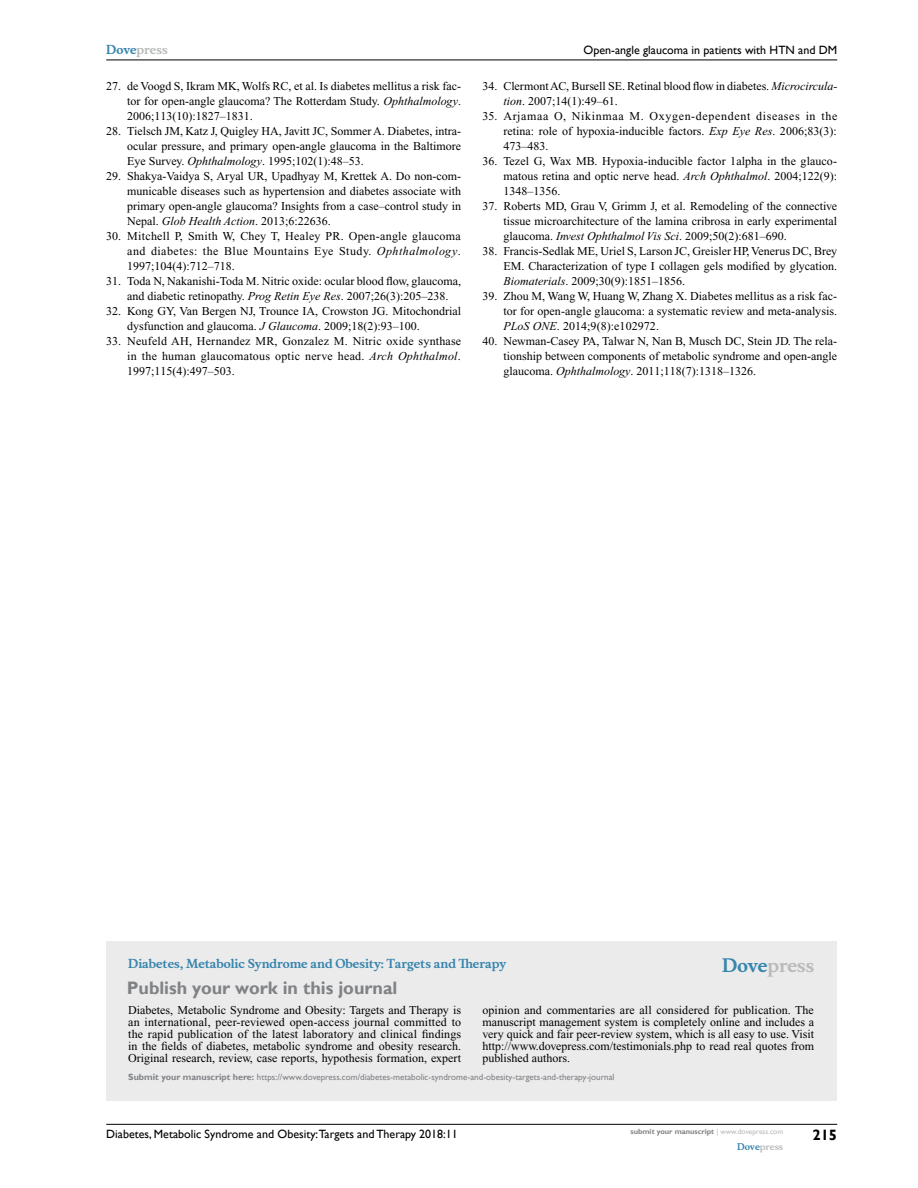
<style>
.page{position:relative;width:918px;height:1188px;background:#fff}
.page>*{position:absolute;margin:0;border:0;box-sizing:border-box;transform-origin:0 0}
.t1{font:700 18px "Gill Sans";color:#808285}
.t2{font:700 18px "Musee";color:#b8babc}
.t3{font:700 15px "Gill Sans";color:#000}
.t4{font:12px/15px "Times New Roman";color:#000;text-align:justify}
.t5{font:12px "Gill Sans";color:#000}
.t6{font:700 12px "Musee";color:#3785ad}
.t7{font:700 12px "Musee";color:#b8babc}
.t8{font:9px "Gill Sans";color:#808285}
.t9{font:700 9px "Musee";color:#b8babc}
.t10{font:700 7.5px "Gill Sans";color:#808285}
.s1{color:#3785ad}
.s2{font-style:italic}
.s3{font-weight:700}
.s4{font-weight:400;color:#b8babc}
</style>
<div class="page">
<div style="left:106px;top:941px;width:731px;height:159px;background:#ebebec"></div>
<hr style="left:106px;top:1124px;width:731px;height:1px;background:#000">
<hr style="left:106px;top:60px;width:731px;height:1px;background:#000">
<p class="t7" style="left:106px;top:43px;width:63px"><span class="s1">Dove</span>press</p>
<p class="t4" style="left:127px;top:79px;width:335px;text-indent:-21px">27. de Voogd S, Ikram MK, Wolfs RC, et al. Is diabetes mellitus a risk fac&shy;tor for open-angle glaucoma? The Rotterdam Study. <span class="s2">Ophthalmology</span>.<br>2006;113(10):1827–1831.</p>
<p class="t4" style="left:127px;top:124px;width:335px;text-indent:-21px">28. Tielsch JM, Katz J, Quigley HA, Javitt JC, Sommer A. Diabetes, intra&shy;ocular pressure, and primary open-angle glaucoma in the Baltimore Eye Survey. <span class="s2">Ophthalmology</span>. 1995;102(1):48–53.</p>
<p class="t4" style="left:127px;top:169px;width:335px;text-indent:-21px">29. Shakya-Vaidya S, Aryal UR, Upadhyay M, Krettek A. Do non-com&shy;municable diseases such as hypertension and diabetes associate with primary open-angle glaucoma? Insights from a case–control study in Nepal. <span class="s2">Glob Health Action</span>. 2013;6:22636.</p>
<p class="t4" style="left:127px;top:229px;width:335px;text-indent:-21px">30. Mitchell P, Smith W, Chey T, Healey PR. Open-angle glaucoma and diabetes: the Blue Mountains Eye Study. <span class="s2">Ophthalmology</span>.<br>1997;104(4):712–718.</p>
<p class="t4" style="left:127px;top:274px;width:335px;text-indent:-21px">31. Toda N, Nakanishi-Toda M. Nitric oxide: ocular blood flow, glaucoma, and diabetic retinopathy. <span class="s2">Prog Retin Eye Res</span>. 2007;26(3):205–238.</p>
<p class="t4" style="left:127px;top:304px;width:335px;text-indent:-21px">32. Kong GY, Van Bergen NJ, Trounce IA, Crowston JG. Mitochondrial dysfunction and glaucoma. <span class="s2">J Glaucoma</span>. 2009;18(2):93–100.</p>
<p class="t4" style="left:127px;top:334px;width:336px;text-indent:-21px">33. Neufeld AH, Hernandez MR, Gonzalez M. Nitric oxide synthase in the human glaucomatous optic nerve head. <span class="s2">Arch Ophthalmol</span>.<br>1997;115(4):497–503.</p>
<p class="t5" style="left:584px;top:43px;width:255px">Open-angle glaucoma in patients with HTN and DM</p>
<p class="t4" style="left:503px;top:79px;width:335px;text-indent:-21px">34. Clermont AC, Bursell SE. Retinal blood flow in diabetes. <span class="s2">Microcircula&shy;tion</span>. 2007;14(1):49–61.</p>
<p class="t4" style="left:503px;top:109px;width:335px;text-indent:-21px">35. Arjamaa O, Nikinmaa M. Oxygen-dependent diseases in the retina: role of hypoxia-inducible factors. <span class="s2">Exp Eye Res</span>. 2006;83(3):<br>473–483.</p>
<p class="t4" style="left:503px;top:154px;width:335px;text-indent:-21px">36. Tezel G, Wax MB. Hypoxia-inducible factor 1alpha in the glauco&shy;matous retina and optic nerve head. <span class="s2">Arch Ophthalmol</span>. 2004;122(9):<br>1348–1356.</p>
<p class="t4" style="left:503px;top:199px;width:335px;text-indent:-21px">37. Roberts MD, Grau V, Grimm J, et al. Remodeling of the connective tissue microarchitecture of the lamina cribrosa in early experimental glaucoma. <span class="s2">Invest Ophthalmol Vis Sci</span>. 2009;50(2):681–690.</p>
<p class="t4" style="left:503px;top:244px;width:335px;text-indent:-21px">38. Francis-Sedlak ME, Uriel S, Larson JC, Greisler HP, Venerus DC, Brey EM. Characterization of type I collagen gels modified by glycation.<br><span class="s2">Biomaterials</span>. 2009;30(9):1851–1856.</p>
<p class="t4" style="left:503px;top:289px;width:335px;text-indent:-21px">39. Zhou M, Wang W, Huang W, Zhang X. Diabetes mellitus as a risk fac&shy;tor for open-angle glaucoma: a systematic review and meta-analysis.<br><span class="s2">PLoS ONE</span>. 2014;9(8):e102972.</p>
<p class="t4" style="left:503px;top:334px;width:335px;text-indent:-21px">40. Newman-Casey PA, Talwar N, Nan B, Musch DC, Stein JD. The rela&shy;tionship between components of metabolic syndrome and open-angle glaucoma. <span class="s2">Ophthalmology</span>. 2011;118(7):1318–1326.</p>
<p class="t6" style="left:128px;top:956px;width:379px">Diabetes, Metabolic Syndrome and Obesity: Targets and Therapy</p>
<h1 class="t1" style="left:127px;top:977px;width:272px">Publish your work in this journal</h1>
<h1 class="t2" style="left:722px;top:955px;width:94px"><span class="s1">Dove</span>press</h1>
<p class="t4" style="left:128px;top:1004px;width:335px;line-height:12px">Diabetes, Metabolic Syndrome and Obesity: Targets and Therapy is an international, peer-reviewed open-access journal committed to the rapid publication of the latest laboratory and clinical findings in the fields of diabetes, metabolic syndrome and obesity research.<br>Original research, review, case reports, hypothesis formation, expert</p>
<p class="t4" style="left:482px;top:1004px;width:333px;line-height:12px">opinion and commentaries are all considered for publication. The manuscript management system is completely online and includes a very quick and fair peer-review system, which is all easy to use. Visit http://www.dovepress.com/testimonials.php to read real quotes from published authors.</p>
<p class="t8" style="left:128px;top:1072px;width:488px"><span class="s3">Submit your manuscript here:</span> https://www.dovepress.com/diabetes-metabolic-syndrome-and-obesity-targets-and-therapy-journal</p>
<p class="t5" style="left:106px;top:1127px;width:353px">Diabetes, Metabolic Syndrome and Obesity:Targets and Therapy 2018:11</p>
<p class="t10" style="left:631px;top:1127px;width:154px">submit your manuscript <span class="s4">| www.dovepress.com</span></p>
<p class="t9" style="left:737px;top:1141px;width:48px"><span class="s1">Dove</span>press</p>
<p class="t3" style="left:812px;top:1126px;width:26px">215</p>
</div>
